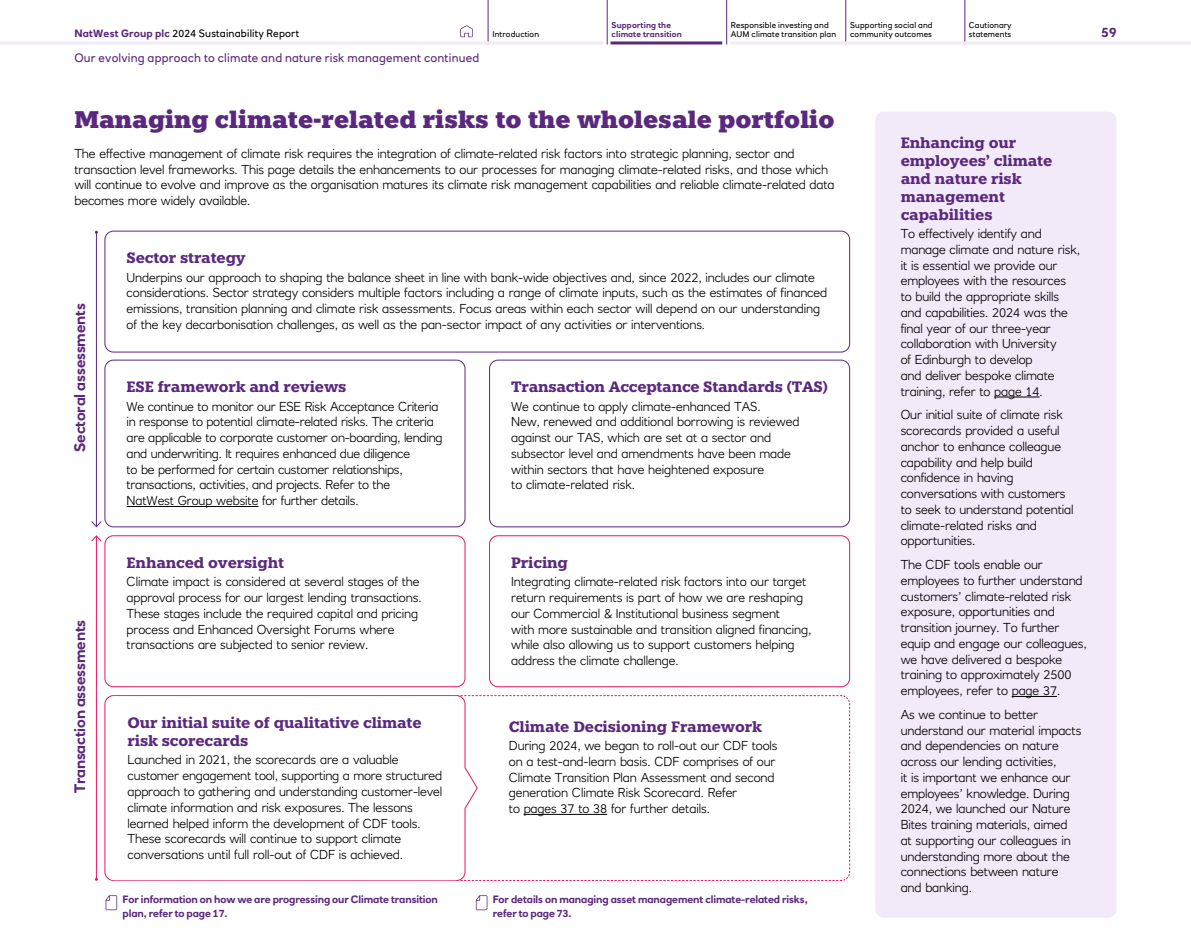
<style>
.page{position:relative;width:1191px;height:936px;background:#fff}
.page>*{position:absolute;margin:0;border:0;box-sizing:border-box;transform-origin:0 0}
.Page-Title-Small{font:900 24px "Knile";color:#5a287d}
.Heading-1{font:700 15px/18px "Knile";letter-spacing:-.01em;color:#5a287d}
.Heading-2-C{font:700 15px "RN House Sans";letter-spacing:-.01em;color:#5a287d}
.t1{font:700 13.5px "RN House Sans";color:#5a287d}
.Bodytext{font:300 12.75px/15.8px "RN House Sans";letter-spacing:-.01em;color:#000}
.Running-header{font:12px "RN House Sans";letter-spacing:.015em;color:#5a287d}
.Page-Reference{font:700 10.5px/13.5px "RN House Sans";letter-spacing:-.01em;color:#5a287d}
.t2{font:10.5px "RN House Sans";letter-spacing:.015em;color:#000}
.t3{font:8.25px/9px "RN House Sans";letter-spacing:.015em;color:#000}
.t4{font:700 8.25px/9px "RN House Sans";letter-spacing:.015em;color:#5a287d}
.s1{font-weight:700;color:#5a287d}
</style>
<div class="page">
<svg style="left:479px;top:695px;width:371px;height:186px"></svg>
<hr style="left:523px;top:814px;width:84px;height:1px;background:#000">
<div style="left:875px;top:112px;width:241px;height:805px;background:#f2eaf9;border-radius:9px"></div>
<hr style="left:994px;top:396px;width:45px;height:1px;background:#000">
<hr style="left:1011px;top:696px;width:46px;height:1px;background:#000">
<div style="left:105px;top:535px;width:360px;height:152px;border:1px solid #e51565;border-radius:9px"></div>
<div style="left:489px;top:535px;width:361px;height:152px;border:1px solid #e51565;border-radius:9px"></div>
<svg style="left:104px;top:695px;width:374px;height:186px"></svg>
<hr style="left:96px;top:232px;width:1px;height:294px;background:#5a287d">
<svg style="left:91px;top:520px;width:11px;height:7px"></svg>
<hr style="left:96px;top:536px;width:1px;height:343px;background:#e51565">
<svg style="left:91px;top:535px;width:11px;height:7px"></svg>
<div style="left:105px;top:231px;width:745px;height:121px;border:1px solid #5a287d;border-radius:9px"></div>
<hr style="left:127px;top:506px;width:131px;height:1px;background:#000">
<div style="left:105px;top:360px;width:360px;height:167px;border:1px solid #5a287d;border-radius:9px"></div>
<div style="left:489px;top:360px;width:361px;height:167px;border:1px solid #5a287d;border-radius:9px"></div>
<svg style="left:106px;top:895px;width:11px;height:15px"></svg>
<svg style="left:476px;top:895px;width:11px;height:15px"></svg>
<div style="left:106px;top:696px;width:357px;height:184px;background:#fff;border-radius:9px"></div>
<hr style="left:610px;top:41px;width:112px;height:3px;background:#5a287d">
<hr style="left:607px;top:0;width:1px;height:44px;background:#5a287d">
<hr style="left:488px;top:0;width:1px;height:44px;background:#5a287d">
<hr style="left:845px;top:0;width:1px;height:44px;background:#5a287d">
<hr style="left:726px;top:0;width:1px;height:44px;background:#5a287d">
<hr style="left:964px;top:0;width:1px;height:44px;background:#5a287d">
<hr style="left:730px;top:41px;width:461px;height:3px;background:#f2eaf9">
<hr style="left:0;top:41px;width:603px;height:3px;background:#f2eaf9">
<svg style="left:460px;top:25px;width:13px;height:12px"></svg>
<p class="t3" style="left:492px;top:30px;width:48px">Introduction</p>
<p class="t4" style="left:611px;top:21px;width:72px">Supporting the climate transition</p>
<p class="t3" style="left:730px;top:21px;width:107px">Responsible investing and<br>AUM climate transition plan</p>
<p class="t3" style="left:850px;top:21px;width:84px">Supporting social and community outcomes</p>
<p class="t3" style="left:969px;top:21px;width:44px">Cautionary</p>
<p class="t2" style="left:74px;top:27px;width:226px"><span class="s1">NatWest Group plc</span> 2024 Sustainability Report</p>
<p class="t3" style="left:969px;top:30px;width:44px">statements</p>
<p class="t1" style="left:1101px;top:24px;width:17px">59</p>
<p class="Running-header" style="left:74px;top:50px;width:406px">Our evolving approach to climate and nature risk management continued</p>
<p class="Page-Title-Small" style="left:74px;top:105px;width:761px">Managing climate-related risks to the wholesale portfolio</p>
<p class="Bodytext" style="left:74px;top:146px;width:761px">The effective management of climate risk requires the integration of climate-related risk factors into strategic planning, sector and transaction level frameworks. This page details the enhancements to our processes for managing climate-related risks, and those which will continue to evolve and improve as the organisation matures its climate risk management capabilities and reliable climate-related data becomes more widely available.</p>
<p class="Heading-2-C" style="left:71px;top:451px;width:150px;rotate:-90deg">Sectoral assessments</p>
<p class="Heading-2-C" style="left:71px;top:793px;width:175px;rotate:-90deg">Transaction assessments</p>
<p class="Heading-1" style="left:127px;top:249px;width:121px">Sector strategy</p>
<p class="Bodytext" style="left:127px;top:269px;width:702px">Underpins our approach to shaping the balance sheet in line with bank-wide objectives and, since 2022, includes our climate considerations. Sector strategy considers multiple factors including a range of climate inputs, such as the estimates of financed emissions, transition planning and climate risk assessments. Focus areas within each sector will depend on our understanding of the key decarbonisation challenges, as well as the pan-sector impact of any activities or interventions.</p>
<p class="Heading-1" style="left:127px;top:378px;width:221px">ESE framework and reviews</p>
<p class="Bodytext" style="left:127px;top:398px;width:317px">We continue to monitor our ESE Risk Acceptance Criteria in response to potential climate-related risks. The criteria are applicable to corporate customer on-boarding, lending and underwriting. It requires enhanced due diligence<br>to be performed for certain customer relationships, transactions, activities, and projects. Refer to the<br>NatWest Group website for further details.</p>
<p class="Heading-1" style="left:127px;top:553px;width:159px">Enhanced oversight</p>
<p class="Bodytext" style="left:127px;top:574px;width:296px">Climate impact is considered at several stages of the approval process for our largest lending transactions.<br>These stages include the required capital and pricing process and Enhanced Oversight Forums where transactions are subjected to senior review.</p>
<p class="Heading-1" style="left:128px;top:713px;width:295px">Our initial suite of qualitative climate risk scorecards</p>
<p class="Bodytext" style="left:128px;top:752px;width:316px">Launched in 2021, the scorecards are a valuable customer engagement tool, supporting a more structured approach to gathering and understanding customer-level climate information and risk exposures. The lessons learned helped inform the development of CDF tools.<br>These scorecards will continue to support climate conversations until full roll-out of CDF is achieved.</p>
<p class="Heading-1" style="left:511px;top:378px;width:318px">Transaction Acceptance Standards (TAS)</p>
<p class="Bodytext" style="left:511px;top:398px;width:290px">We continue to apply climate-enhanced TAS.<br>New, renewed and additional borrowing is reviewed against our TAS, which are set at a sector and subsector level and amendments have been made within sectors that have heightened exposure<br>to climate-related risk.</p>
<p class="Heading-1" style="left:511px;top:553px;width:58px">Pricing</p>
<p class="Bodytext" style="left:511px;top:574px;width:302px">Integrating climate-related risk factors into our target return requirements is part of how we are reshaping our Commercial &amp; Institutional business segment<br>with more sustainable and transition aligned financing, while also allowing us to support customers helping address the climate challenge.</p>
<p class="Heading-1" style="left:509px;top:717px;width:255px">Climate Decisioning Framework</p>
<p class="Bodytext" style="left:509px;top:737px;width:270px">During 2024, we began to roll-out our CDF tools on a test-and-learn basis. CDF comprises of our Climate Transition Plan Assessment and second generation Climate Risk Scorecard. Refer<br>to pages 37 to 38 for further details.</p>
<p class="Page-Reference" style="left:123px;top:892px;width:317px">For information on how we are progressing our Climate transition plan, refer to page 17.</p>
<p class="Page-Reference" style="left:493px;top:892px;width:316px">For details on managing asset management climate-related risks, refer to page 73.</p>
<p class="Heading-1" style="left:900px;top:133px;width:153px">Enhancing our employees’ climate and nature risk management capabilities</p>
<p class="Bodytext" style="left:900px;top:226px;width:181px">To effectively identify and manage climate and nature risk, it is essential we provide our employees with the resources to build the appropriate skills and capabilities. 2024 was the final year of our three-year collaboration with University<br>of Edinburgh to develop<br>and deliver bespoke climate training, refer to page 14.</p>
<p class="Bodytext" style="left:900px;top:407px;width:174px">Our initial suite of climate risk scorecards provided a useful anchor to enhance colleague capability and help build confidence in having conversations with customers to seek to understand potential climate-related risks and opportunities.</p>
<p class="Bodytext" style="left:900px;top:556px;width:188px">The CDF tools enable our employees to further understand customers’ climate-related risk exposure, opportunities and transition journey. To further equip and engage our colleagues, we have delivered a bespoke training to approximately 2500 employees, refer to page 37.</p>
<p class="Bodytext" style="left:900px;top:706px;width:182px">As we continue to better understand our material impacts and dependencies on nature across our lending activities,<br>it is important we enhance our employees’ knowledge. During<br>2024, we launched our Nature<br>Bites training materials, aimed at supporting our colleagues in understanding more about the connections between nature and banking.</p>
</div>
